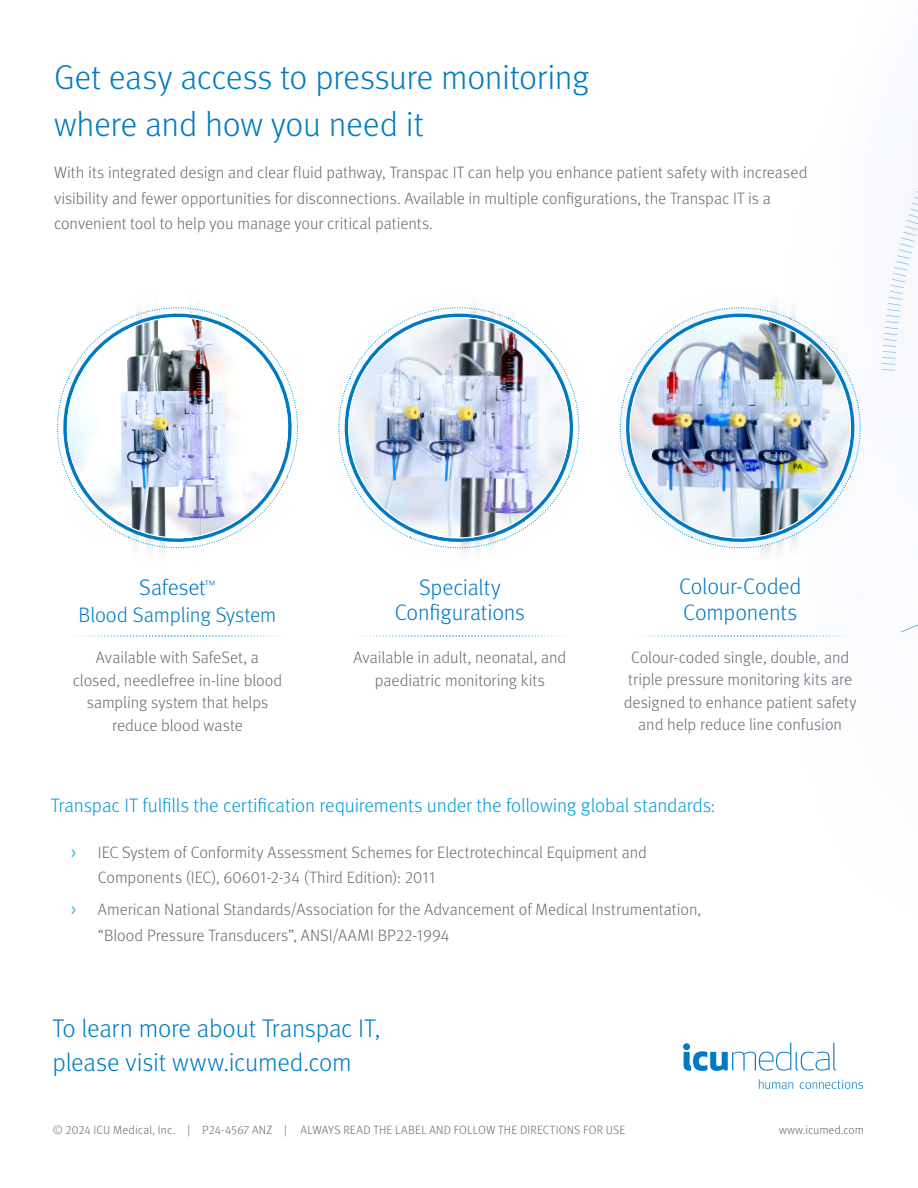
<style>
.page{position:relative;width:918px;height:1188px;background:#fff}
.page>*{position:absolute;margin:0;border:0;box-sizing:border-box;transform-origin:0 0}
.t1{font:300 34.5px/46.5px "Meta OT";letter-spacing:-.01em;color:#007bc3}
.t2{font:300 25.5px/34.5px "Meta OT";letter-spacing:-.01em;color:#007bc3}
.t3{font:300 22.5px/25.5px "Meta OT";letter-spacing:-.01em;color:#007bc3;text-align:center}
.t4{font:300 21px "Meta OT";letter-spacing:-.01em;color:#007bc3}
.t5{font:300 19.5px "Meta OT";letter-spacing:-.01em;color:#009bda}
.t6{font:300 16.5px/22.5px "Meta OT";letter-spacing:-.005em;color:#696b73}
.t7{font:300 12px "Meta OT";letter-spacing:.015em;color:#696b73}
.s1{color:#009bda}
</style>
<div class="page">
<svg style="left:684px;top:1043px;width:152px;height:28px"></svg>
<div style="left:683px;top:1043px;width:7px;height:7px;background:#007bc3;border-radius:50%"></div>
<svg style="left:759px;top:1079px;width:34px;height:10px"></svg>
<svg style="left:800px;top:1080px;width:63px;height:9px"></svg>
<img style="left:57px;top:303px;width:239px;height:248px">
<svg style="left:76px;top:635px;width:207px;height:2px"></svg>
<img style="left:338px;top:305px;width:239px;height:247px">
<svg style="left:357px;top:635px;width:204px;height:2px"></svg>
<svg style="left:577px;top:265px;width:326px;height:186px"></svg>
<svg style="left:604px;top:292px;width:272px;height:159px"></svg>
<svg style="left:612px;top:300px;width:256px;height:255px"></svg>
<img style="left:615px;top:302px;width:251px;height:251px">
<svg style="left:639px;top:635px;width:209px;height:2px"></svg>
<h1 class="t1" style="left:54px;top:54px;width:537px">Get easy access to pressure monitoring where and how you need it</h1>
<p class="t6" style="left:54px;top:160px;width:755px;line-height:25.5px">With its integrated design and clear fluid pathway, Transpac IT can help you enhance patient safety with increased visibility and fewer opportunities for disconnections. Available in multiple configurations, the Transpac IT is a convenient tool to help you manage your critical patients.</p>
<h3 class="t3" style="left:139px;top:575px;width:78px">Safeset<sup>™</sup></h3>
<p class="t4" style="left:79px;top:602px;width:199px">Blood Sampling System</p>
<p class="t6" style="left:73px;top:646px;width:211px;text-align:center">Available with SafeSet, a closed, needlefree in-line blood sampling system that helps reduce blood waste</p>
<h3 class="t3" style="left:395px;top:575px;width:132px">Specialty<br>Configurations</h3>
<p class="t6" style="left:353px;top:646px;width:214px;text-align:center">Available in adult, neonatal, and paediatric monitoring kits</p>
<h3 class="t3" style="left:679px;top:574px;width:124px;text-align:left">Colour-Coded<br>Components</h3>
<p class="t6" style="left:624px;top:646px;width:234px;text-align:center">Colour-coded single, double, and triple pressure monitoring kits are designed to enhance patient safety and help reduce line confusion</p>
<p class="t5" style="left:51px;top:794px;width:666px">Transpac IT fulfills the certification requirements under the following global standards:</p>
<p class="t6" style="left:98px;top:840px;width:551px;line-height:25.5px;text-indent:-27px"><span class="s1">&gt;</span> IEC System of Conformity Assessment Schemes for Electrotechincal Equipment and<br>Components (IEC), 60601-2-34 (Third Edition): 2011</p>
<p class="t6" style="left:98px;top:897px;width:605px;line-height:25.5px;text-indent:-27px"><span class="s1">&gt;</span> American National Standards/Association for the Advancement of Medical Instrumentation, “Blood Pressure Transducers”, ANSI/AAMI BP22-1994</p>
<h2 class="t2" style="left:52px;top:1011px;width:329px">To learn more about Transpac IT, please visit www.icumed.com</h2>
<p class="t7" style="left:53px;top:1123px;width:574px">© 2024 ICU Medical, Inc. | P24-4567 ANZ | ALWAYS READ THE LABEL AND FOLLOW THE DIRECTIONS FOR USE</p>
<p class="t7" style="left:779px;top:1123px;width:86px">www.icumed.com</p>
</div>
